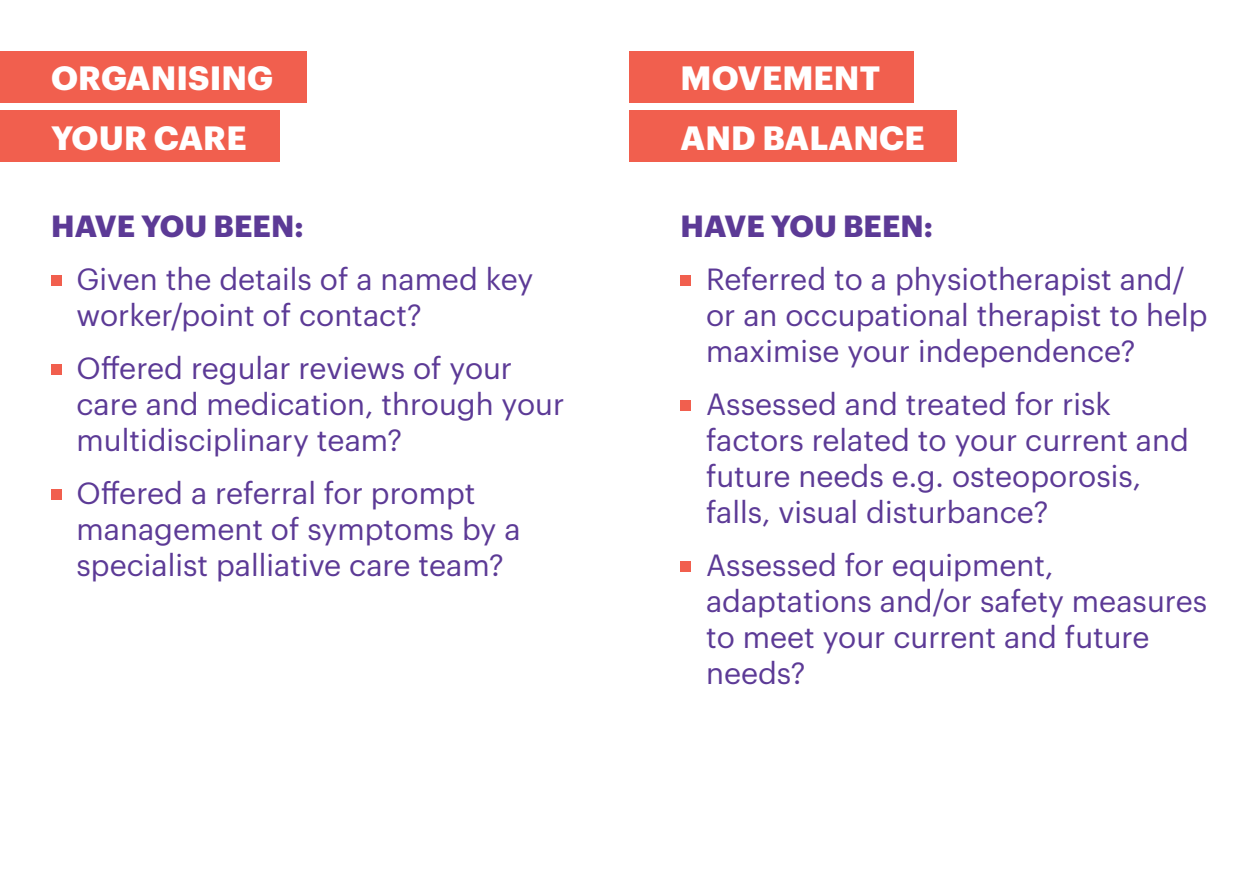
<style>
.page{position:relative;width:1259px;height:893px;background:#fff}
.page>*{position:absolute;margin:0;border:0;box-sizing:border-box;transform-origin:0 0}
.t1{font:700 33px/59.4px "Graphik";letter-spacing:.005em;color:#fff}
.t2{font:30px/36px "Graphik";color:#5c3a96}
.t3{font:700 30px "Graphik";letter-spacing:.005em;color:#5c3a96}
</style>
<div class="page">
<div style="left:51px;top:275px;width:11px;height:10px;background:#f15f4e"></div>
<div style="left:51px;top:364px;width:11px;height:10px;background:#f15f4e"></div>
<div style="left:51px;top:489px;width:11px;height:10px;background:#f15f4e"></div>
<div style="left:0;top:51px;width:306px;height:51px;background:#f15f4e"></div>
<div style="left:0;top:111px;width:279px;height:51px;background:#f15f4e"></div>
<div style="left:680px;top:275px;width:11px;height:10px;background:#f15f4e"></div>
<div style="left:680px;top:400px;width:11px;height:10px;background:#f15f4e"></div>
<div style="left:680px;top:561px;width:11px;height:10px;background:#f15f4e"></div>
<div style="left:629px;top:51px;width:284px;height:51px;background:#f15f4e"></div>
<div style="left:629px;top:111px;width:328px;height:51px;background:#f15f4e"></div>
<p class="t1" style="left:51px;top:46px;width:224px">ORGANISING<br>YOUR CARE</p>
<p class="t3" style="left:51px;top:203px;width:254px">HAVE YOU BEEN:</p>
<p class="t2" style="left:77px;top:259px;width:458px">Given the details of a named key worker/point of contact?</p>
<p class="t2" style="left:77px;top:348px;width:489px">Offered regular reviews of your care and medication, through your multidisciplinary team?</p>
<p class="t2" style="left:77px;top:473px;width:445px">Offered a referral for prompt management of symptoms by a specialist palliative care team?</p>
<p class="t1" style="left:680px;top:46px;width:245px">MOVEMENT<br>AND BALANCE</p>
<p class="t3" style="left:680px;top:203px;width:254px">HAVE YOU BEEN:</p>
<p class="t2" style="left:706px;top:259px;width:503px">Referred to a physiotherapist and/ or an occupational therapist to help maximise your independence?</p>
<p class="t2" style="left:706px;top:384px;width:484px">Assessed and treated for risk factors related to your current and future needs e.g. osteoporosis, falls, visual disturbance?</p>
<p class="t2" style="left:706px;top:545px;width:503px">Assessed for equipment, adaptations and/or safety measures to meet your current and future needs?</p>
</div>
